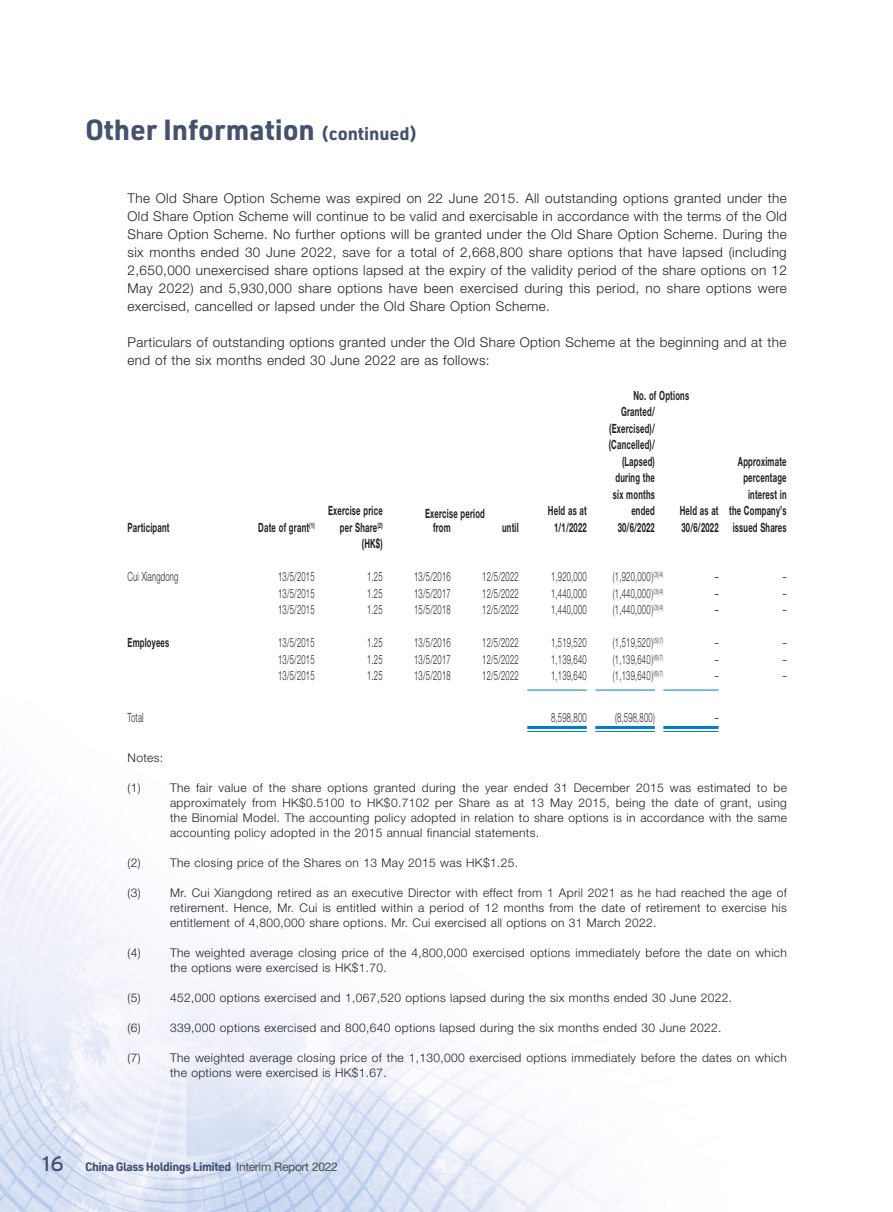
<style>
.page{position:relative;width:893px;height:1212px;background:#fff}
.page>*{position:absolute;margin:0;border:0;box-sizing:border-box;transform-origin:0 0}
.t1{font:700 28.5px "URWDIN";letter-spacing:-.005em;color:#45526e}
.Body_Text{font:300 13.5px/18px "Helvetica Neue LT Std";letter-spacing:.025em;color:#231f20;text-align:justify}
.Body_Text-2{font:300 12.75px "Helvetica Neue LT Std";letter-spacing:.03em;color:#231f20;scale:.6 1}
.Body_Text-3{font:700 12.75px "Helvetica Neue LT Std";letter-spacing:.03em;color:#231f20;scale:.6 1}
.Notes{font:300 12px/15px "Helvetica Neue LT Std";letter-spacing:.03em;color:#231f20;text-align:justify}
.t2{font:700 12px "URWDIN";letter-spacing:-.04em;color:#45526e}
.s1{font-size:18px}
.s2{font-family:"Interstate";font-weight:400;font-size:21px}
.s3{font-family:"Helvetica Neue LT Std";font-weight:400;color:#4b4c4d}
</style>
<div class="page">
<img style="left:0;top:689px;width:719px;height:523px">
<hr style="left:527px;top:690px;width:60px;height:1px;background:#007eca">
<hr style="left:595px;top:690px;width:60px;height:1px;background:#007eca">
<hr style="left:663px;top:690px;width:56px;height:1px;background:#007eca">
<hr style="left:527px;top:726px;width:60px;height:3px;background:#007eca">
<hr style="left:527px;top:731px;width:60px;height:1px;background:#007eca">
<hr style="left:595px;top:726px;width:60px;height:3px;background:#007eca">
<hr style="left:595px;top:731px;width:60px;height:1px;background:#007eca">
<hr style="left:663px;top:726px;width:56px;height:3px;background:#007eca">
<hr style="left:663px;top:731px;width:56px;height:1px;background:#007eca">
<h1 class="t1" style="left:85px;top:110px;width:334px">Other Information <span class="s1">(continued)</span></h1>
<p class="Body_Text" style="left:128px;top:189px;width:661px">The Old Share Option Scheme was expired on 22 June 2015. All outstanding options granted under the Old Share Option Scheme will continue to be valid and exercisable in accordance with the terms of the Old Share Option Scheme. No further options will be granted under the Old Share Option Scheme. During the six months ended 30 June 2022, save for a total of 2,668,800 share options that have lapsed (including 2,650,000 unexercised share options lapsed at the expiry of the validity period of the share options on 12<br>May 2022) and 5,930,000 share options have been exercised during this period, no share options were exercised, cancelled or lapsed under the Old Share Option Scheme.</p>
<p class="Body_Text" style="left:128px;top:333px;width:660px">Particulars of outstanding options granted under the Old Share Option Scheme at the beginning and at the end of the six months ended 30 June 2022 are as follows:</p>
<p class="Body_Text-3" style="left:128px;top:519px;width:71px">Participant</p>
<p class="Body_Text-3" style="left:258px;top:519px;width:96px">Date of grant<sup>(1)</sup></p>
<p class="Body_Text-3" style="left:328px;top:503px;width:93px">Exercise price</p>
<p class="Body_Text-3" style="left:340px;top:519px;width:73px">per Share<sup>(2)</sup></p>
<p class="Body_Text-3" style="left:433px;top:519px;width:31px">from</p>
<p class="Body_Text-3" style="left:502px;top:519px;width:29px">until</p>
<p class="Body_Text-3" style="left:425px;top:506px;width:101px">Exercise period</p>
<p class="Body_Text-3" style="left:362px;top:536px;width:36px">(HK$)</p>
<p class="Body_Text-3" style="left:548px;top:503px;width:66px">Held as at</p>
<p class="Body_Text-3" style="left:554px;top:519px;width:56px">1/1/2022</p>
<p class="Body_Text-3" style="left:633px;top:387px;width:94px">No. of Options</p>
<p class="Body_Text-3" style="left:621px;top:404px;width:58px">Granted/</p>
<p class="Body_Text-3" style="left:609px;top:420px;width:77px">(Exercised)/</p>
<p class="Body_Text-3" style="left:609px;top:437px;width:78px">(Cancelled)/</p>
<p class="Body_Text-3" style="left:622px;top:453px;width:56px">(Lapsed)</p>
<p class="Body_Text-3" style="left:616px;top:470px;width:67px">during the</p>
<p class="Body_Text-3" style="left:613px;top:486px;width:71px">six months</p>
<p class="Body_Text-3" style="left:631px;top:503px;width:41px">ended</p>
<p class="Body_Text-3" style="left:618px;top:519px;width:63px">30/6/2022</p>
<p class="Body_Text-3" style="left:680px;top:503px;width:66px">Held as at</p>
<p class="Body_Text-3" style="left:681px;top:519px;width:63px">30/6/2022</p>
<p class="Body_Text-3" style="left:738px;top:453px;width:83px">Approximate</p>
<p class="Body_Text-3" style="left:743px;top:470px;width:74px">percentage</p>
<p class="Body_Text-3" style="left:748px;top:486px;width:66px">interest in</p>
<p class="Body_Text-3" style="left:729px;top:503px;width:97px">the Company’s</p>
<p class="Body_Text-3" style="left:733px;top:519px;width:91px">issued Shares</p>
<p class="Body_Text-2" style="left:128px;top:569px;width:86px">Cui Xiangdong</p>
<p class="Body_Text-2" style="left:278px;top:569px;width:62px">13/5/2015</p>
<p class="Body_Text-2" style="left:367px;top:569px;width:27px">1.25</p>
<p class="Body_Text-2" style="left:414px;top:569px;width:62px">13/5/2016</p>
<p class="Body_Text-2" style="left:482px;top:569px;width:62px">12/5/2022</p>
<p class="Body_Text-2" style="left:551px;top:569px;width:61px">1,920,000</p>
<p class="Body_Text-2" style="left:613px;top:569px;width:86px">(1,920,000 )<sup>(3)(4)</sup></p>
<p class="Body_Text-2" style="left:715px;top:569px;width:8px">–</p>
<p class="Body_Text-2" style="left:783px;top:569px;width:8px">–</p>
<p class="Body_Text-2" style="left:278px;top:585px;width:62px">13/5/2015</p>
<p class="Body_Text-2" style="left:367px;top:585px;width:27px">1.25</p>
<p class="Body_Text-2" style="left:414px;top:585px;width:62px">13/5/2017</p>
<p class="Body_Text-2" style="left:482px;top:585px;width:62px">12/5/2022</p>
<p class="Body_Text-2" style="left:551px;top:585px;width:61px">1,440,000</p>
<p class="Body_Text-2" style="left:613px;top:585px;width:86px">(1,440,000 )<sup>(3)(4)</sup></p>
<p class="Body_Text-2" style="left:715px;top:585px;width:8px">–</p>
<p class="Body_Text-2" style="left:783px;top:585px;width:8px">–</p>
<p class="Body_Text-2" style="left:278px;top:602px;width:62px">13/5/2015</p>
<p class="Body_Text-2" style="left:367px;top:602px;width:27px">1.25</p>
<p class="Body_Text-2" style="left:414px;top:602px;width:62px">15/5/2018</p>
<p class="Body_Text-2" style="left:482px;top:602px;width:62px">12/5/2022</p>
<p class="Body_Text-2" style="left:551px;top:602px;width:61px">1,440,000</p>
<p class="Body_Text-2" style="left:613px;top:602px;width:86px">(1,440,000 )<sup>(3)(4)</sup></p>
<p class="Body_Text-2" style="left:715px;top:602px;width:8px">–</p>
<p class="Body_Text-2" style="left:783px;top:602px;width:8px">–</p>
<p class="Body_Text-3" style="left:128px;top:635px;width:71px">Employees</p>
<p class="Body_Text-2" style="left:278px;top:635px;width:62px">13/5/2015</p>
<p class="Body_Text-2" style="left:367px;top:635px;width:27px">1.25</p>
<p class="Body_Text-2" style="left:414px;top:635px;width:62px">13/5/2016</p>
<p class="Body_Text-2" style="left:482px;top:635px;width:62px">12/5/2022</p>
<p class="Body_Text-2" style="left:551px;top:635px;width:61px">1,519,520</p>
<p class="Body_Text-2" style="left:613px;top:635px;width:86px">(1,519,520 )<sup>(5)(7)</sup></p>
<p class="Body_Text-2" style="left:715px;top:635px;width:8px">–</p>
<p class="Body_Text-2" style="left:783px;top:635px;width:8px">–</p>
<p class="Body_Text-2" style="left:278px;top:651px;width:62px">13/5/2015</p>
<p class="Body_Text-2" style="left:367px;top:651px;width:27px">1.25</p>
<p class="Body_Text-2" style="left:414px;top:651px;width:62px">13/5/2017</p>
<p class="Body_Text-2" style="left:482px;top:651px;width:62px">12/5/2022</p>
<p class="Body_Text-2" style="left:551px;top:651px;width:61px">1,139,640</p>
<p class="Body_Text-2" style="left:613px;top:651px;width:86px">(1,139,640 )<sup>(6)(7)</sup></p>
<p class="Body_Text-2" style="left:715px;top:651px;width:8px">–</p>
<p class="Body_Text-2" style="left:783px;top:651px;width:8px">–</p>
<p class="Body_Text-2" style="left:278px;top:668px;width:62px">13/5/2015</p>
<p class="Body_Text-2" style="left:367px;top:668px;width:27px">1.25</p>
<p class="Body_Text-2" style="left:414px;top:668px;width:62px">13/5/2018</p>
<p class="Body_Text-2" style="left:482px;top:668px;width:62px">12/5/2022</p>
<p class="Body_Text-2" style="left:551px;top:668px;width:61px">1,139,640</p>
<p class="Body_Text-2" style="left:613px;top:668px;width:86px">(1,139,640 )<sup>(6)(7)</sup></p>
<p class="Body_Text-2" style="left:715px;top:668px;width:8px">–</p>
<p class="Body_Text-2" style="left:783px;top:668px;width:8px">–</p>
<p class="Body_Text-2" style="left:128px;top:709px;width:28px">Total</p>
<p class="Body_Text-2" style="left:551px;top:709px;width:61px">8,598,800</p>
<p class="Body_Text-2" style="left:615px;top:709px;width:68px">(8,598,800)</p>
<p class="Body_Text-2" style="left:715px;top:709px;width:8px">–</p>
<p class="Notes" style="left:128px;top:750px;width:37px">Notes:</p>
<p class="Notes" style="left:128px;top:780px;width:15px">(1)</p>
<p class="Notes" style="left:170px;top:780px;width:618px">The fair value of the share options granted during the year ended 31 December 2015 was estimated to be approximately from HK$0.5100 to HK$0.7102 per Share as at 13 May 2015, being the date of grant, using the Binomial Model. The accounting policy adopted in relation to share options is in accordance with the same accounting policy adopted in the 2015 annual financial statements.</p>
<p class="Notes" style="left:128px;top:855px;width:15px">(2)</p>
<p class="Notes" style="left:170px;top:855px;width:349px">The closing price of the Shares on 13 May 2015 was HK$1.25.</p>
<p class="Notes" style="left:128px;top:885px;width:15px">(3)</p>
<p class="Notes" style="left:170px;top:885px;width:618px">Mr. Cui Xiangdong retired as an executive Director with effect from 1 April 2021 as he had reached the age of retirement. Hence, Mr. Cui is entitled within a period of 12 months from the date of retirement to exercise his entitlement of 4,800,000 share options. Mr. Cui exercised all options on 31 March 2022.</p>
<p class="Notes" style="left:128px;top:945px;width:15px">(4)</p>
<p class="Notes" style="left:170px;top:945px;width:618px">The weighted average closing price of the 4,800,000 exercised options immediately before the date on which the options were exercised is HK$1.70.</p>
<p class="Notes" style="left:128px;top:990px;width:15px">(5)</p>
<p class="Notes" style="left:170px;top:990px;width:563px">452,000 options exercised and 1,067,520 options lapsed during the six months ended 30 June 2022.</p>
<p class="Notes" style="left:128px;top:1020px;width:15px">(6)</p>
<p class="Notes" style="left:170px;top:1020px;width:553px">339,000 options exercised and 800,640 options lapsed during the six months ended 30 June 2022.</p>
<p class="Notes" style="left:128px;top:1050px;width:15px">(7)</p>
<p class="Notes" style="left:170px;top:1050px;width:618px">The weighted average closing price of the 1,130,000 exercised options immediately before the dates on which the options were exercised is HK$1.67.</p>
<p class="t2" style="left:43px;top:1159px;width:297px"><span class="s2">16</span> China Glass Holdings Limited <span class="s3">Interim Report 2022</span></p>
</div>
